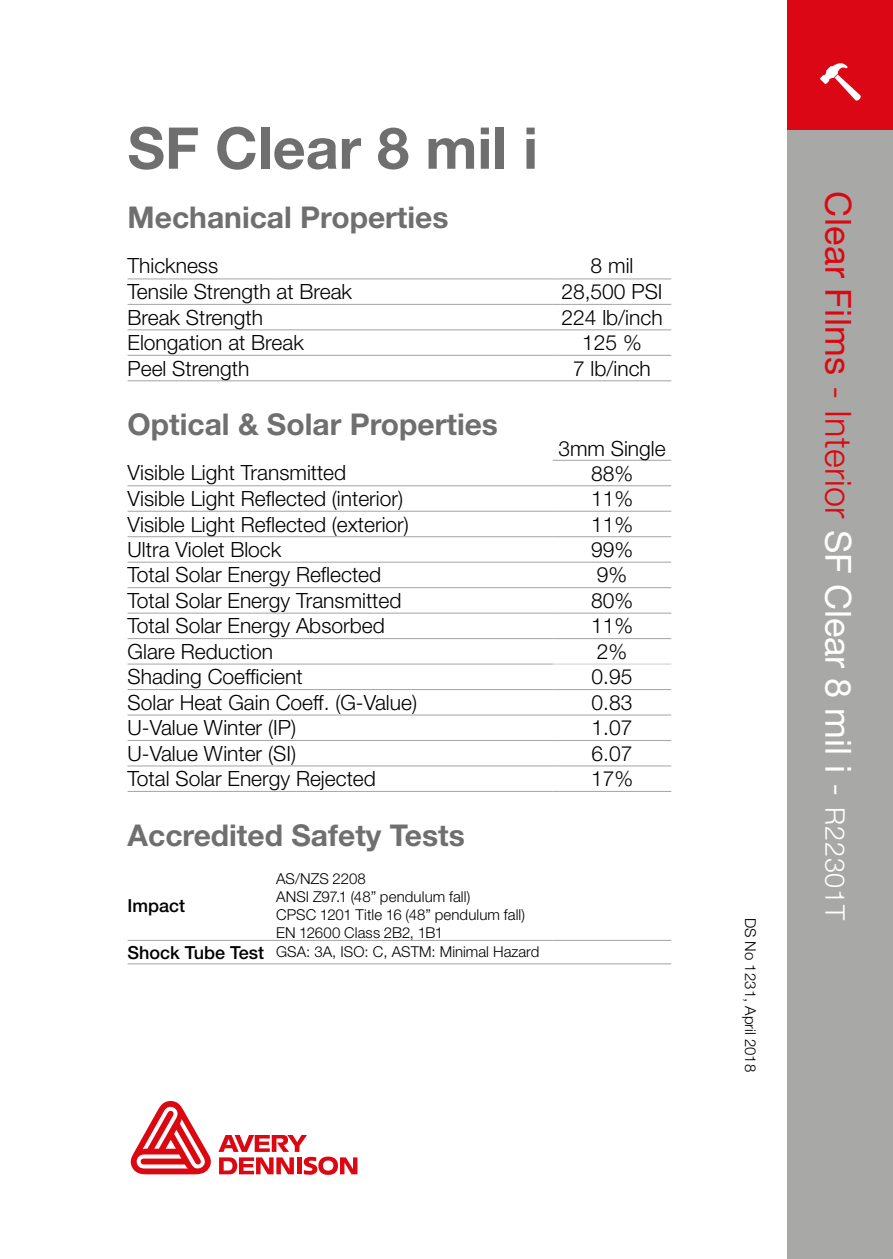
<style>
.page{position:relative;width:893px;height:1259px;background:#fff}
.page>*{position:absolute;margin:0;border:0;box-sizing:border-box;transform-origin:0 0}
.t1{font:700 57.6px "Helvetica Neue LT Std";color:#706f6f}
.t2{font:36px "Helvetica Neue LT Std";letter-spacing:.01em;color:#fff}
.t3{font:700 30px "Helvetica Neue LT Std";color:#706f6f}
.t4{font:300 21px "Helvetica Neue LT Std";color:#000}
.t5{font:500 18px "Helvetica Neue LT Std";color:#000}
.t6{font:300 15px/18px "Helvetica Neue LT Std";color:#000}
.s1{font-weight:500;font-size:18px}
.s2{color:#db0812}
.s3{font-weight:300;color:#db0812}
.s4{font-weight:300}
.s5{font-weight:300;font-size:27px}
</style>
<div class="page">
<svg style="left:131px;top:1101px;width:80px;height:73px"></svg>
<svg style="left:218px;top:1135px;width:139px;height:40px"></svg>
<div style="left:787px;top:0;width:106px;height:1259px;background:#a8a8a7"></div>
<hr style="left:128px;top:278px;width:148px;height:1px;background:#a8a8a7">
<hr style="left:276px;top:278px;width:277px;height:1px;background:#a8a8a7">
<hr style="left:553px;top:278px;width:118px;height:1px;background:#a8a8a7">
<hr style="left:128px;top:304px;width:148px;height:1px;background:#a8a8a7">
<hr style="left:276px;top:304px;width:277px;height:1px;background:#a8a8a7">
<hr style="left:128px;top:940px;width:148px;height:1px;background:#a8a8a7">
<hr style="left:128px;top:963px;width:148px;height:1px;background:#a8a8a7">
<hr style="left:553px;top:304px;width:118px;height:1px;background:#a8a8a7">
<hr style="left:553px;top:940px;width:118px;height:1px;background:#a8a8a7">
<hr style="left:553px;top:963px;width:118px;height:1px;background:#a8a8a7">
<hr style="left:128px;top:329px;width:148px;height:1px;background:#a8a8a7">
<hr style="left:276px;top:329px;width:277px;height:1px;background:#a8a8a7">
<hr style="left:553px;top:329px;width:118px;height:1px;background:#a8a8a7">
<hr style="left:128px;top:355px;width:148px;height:1px;background:#a8a8a7">
<hr style="left:276px;top:355px;width:277px;height:1px;background:#a8a8a7">
<hr style="left:128px;top:380px;width:148px;height:1px;background:#a8a8a7">
<hr style="left:276px;top:380px;width:277px;height:1px;background:#a8a8a7">
<hr style="left:553px;top:355px;width:118px;height:1px;background:#a8a8a7">
<hr style="left:553px;top:380px;width:118px;height:1px;background:#a8a8a7">
<hr style="left:553px;top:460px;width:118px;height:1px;background:#a8a8a7">
<hr style="left:128px;top:485px;width:148px;height:1px;background:#a8a8a7">
<hr style="left:276px;top:485px;width:277px;height:1px;background:#a8a8a7">
<hr style="left:553px;top:485px;width:118px;height:1px;background:#a8a8a7">
<hr style="left:128px;top:511px;width:148px;height:1px;background:#a8a8a7">
<hr style="left:276px;top:511px;width:277px;height:1px;background:#a8a8a7">
<hr style="left:553px;top:511px;width:118px;height:1px;background:#a8a8a7">
<hr style="left:128px;top:536px;width:148px;height:1px;background:#a8a8a7">
<hr style="left:276px;top:536px;width:277px;height:1px;background:#a8a8a7">
<hr style="left:553px;top:536px;width:118px;height:1px;background:#a8a8a7">
<hr style="left:128px;top:561px;width:148px;height:2px;background:#a8a8a7">
<hr style="left:276px;top:561px;width:277px;height:2px;background:#a8a8a7">
<hr style="left:553px;top:561px;width:118px;height:2px;background:#a8a8a7">
<hr style="left:128px;top:587px;width:148px;height:1px;background:#a8a8a7">
<hr style="left:276px;top:587px;width:277px;height:1px;background:#a8a8a7">
<hr style="left:553px;top:587px;width:118px;height:1px;background:#a8a8a7">
<hr style="left:128px;top:612px;width:148px;height:1px;background:#a8a8a7">
<hr style="left:276px;top:612px;width:277px;height:1px;background:#a8a8a7">
<hr style="left:553px;top:612px;width:118px;height:1px;background:#a8a8a7">
<hr style="left:128px;top:638px;width:148px;height:1px;background:#a8a8a7">
<hr style="left:276px;top:638px;width:277px;height:1px;background:#a8a8a7">
<hr style="left:553px;top:638px;width:118px;height:1px;background:#a8a8a7">
<hr style="left:128px;top:663px;width:148px;height:1px;background:#a8a8a7">
<hr style="left:276px;top:663px;width:277px;height:1px;background:#a8a8a7">
<hr style="left:128px;top:689px;width:148px;height:1px;background:#a8a8a7">
<hr style="left:276px;top:689px;width:277px;height:1px;background:#a8a8a7">
<hr style="left:553px;top:689px;width:118px;height:1px;background:#a8a8a7">
<hr style="left:128px;top:714px;width:148px;height:1px;background:#a8a8a7">
<hr style="left:276px;top:714px;width:277px;height:1px;background:#a8a8a7">
<hr style="left:553px;top:714px;width:118px;height:1px;background:#a8a8a7">
<hr style="left:128px;top:740px;width:148px;height:1px;background:#a8a8a7">
<hr style="left:276px;top:740px;width:277px;height:1px;background:#a8a8a7">
<hr style="left:553px;top:740px;width:118px;height:1px;background:#a8a8a7">
<hr style="left:128px;top:765px;width:148px;height:1px;background:#a8a8a7">
<hr style="left:276px;top:765px;width:277px;height:1px;background:#a8a8a7">
<hr style="left:128px;top:791px;width:148px;height:1px;background:#a8a8a7">
<hr style="left:276px;top:791px;width:277px;height:1px;background:#a8a8a7">
<hr style="left:276px;top:940px;width:277px;height:1px;background:#a8a8a7">
<hr style="left:276px;top:963px;width:277px;height:1px;background:#a8a8a7">
<hr style="left:553px;top:765px;width:118px;height:1px;background:#a8a8a7">
<hr style="left:553px;top:791px;width:118px;height:1px;background:#a8a8a7">
<hr style="left:553px;top:663px;width:118px;height:1px;background:#d2d2d1">
<div style="left:787px;top:0;width:106px;height:130px;background:#dc0714"></div>
<svg style="left:820px;top:63px;width:41px;height:38px"></svg>
<h1 class="t1" style="left:128px;top:113px;width:412px">SF Clear 8 mil i</h1>
<h3 class="t3" style="left:128px;top:199px;width:323px">Mechanical Properties</h3>
<p class="t4" style="left:128px;top:253px;width:92px">Thickness</p>
<p class="t4" style="left:591px;top:253px;width:44px">8 mil</p>
<p class="t4" style="left:128px;top:279px;width:226px">Tensile Strength at Break</p>
<p class="t4" style="left:561px;top:279px;width:103px">28,500 PSI</p>
<p class="t4" style="left:128px;top:304px;width:137px">Break Strength</p>
<p class="t4" style="left:561px;top:304px;width:103px">224 lb/inch</p>
<p class="t4" style="left:128px;top:330px;width:178px">Elongation at Break</p>
<p class="t4" style="left:582px;top:330px;width:61px">125 %</p>
<p class="t4" style="left:128px;top:355px;width:123px">Peel Strength</p>
<p class="t4" style="left:573px;top:355px;width:79px">7 lb/inch</p>
<h3 class="t3" style="left:128px;top:406px;width:372px">Optical &amp; Solar Properties</h3>
<p class="t4" style="left:558px;top:436px;width:109px">3mm Single</p>
<p class="t4" style="left:128px;top:460px;width:220px">Visible Light Transmitted</p>
<p class="t4" style="left:591px;top:460px;width:44px">88%</p>
<p class="t4" style="left:128px;top:486px;width:277px">Visible Light Reflected (interior)</p>
<p class="t4" style="left:591px;top:486px;width:44px">11%</p>
<p class="t4" style="left:128px;top:511px;width:283px">Visible Light Reflected (exterior)</p>
<p class="t4" style="left:591px;top:511px;width:44px">11%</p>
<p class="t4" style="left:128px;top:536px;width:155px">Ultra Violet Block</p>
<p class="t4" style="left:591px;top:536px;width:44px">99%</p>
<p class="t4" style="left:128px;top:562px;width:255px">Total Solar Energy Reflected</p>
<p class="t4" style="left:597px;top:562px;width:32px">9%</p>
<p class="t4" style="left:128px;top:587px;width:275px">Total Solar Energy Transmitted</p>
<p class="t4" style="left:591px;top:587px;width:44px">80%</p>
<p class="t4" style="left:128px;top:613px;width:259px">Total Solar Energy Absorbed</p>
<p class="t4" style="left:591px;top:613px;width:44px">11%</p>
<p class="t4" style="left:128px;top:638px;width:147px">Glare Reduction</p>
<p class="t4" style="left:597px;top:638px;width:32px">2%</p>
<p class="t4" style="left:128px;top:664px;width:177px">Shading Coefficient</p>
<p class="t4" style="left:592px;top:664px;width:42px">0.95</p>
<p class="t4" style="left:128px;top:689px;width:291px">Solar Heat Gain Coeff. (G-Value)</p>
<p class="t4" style="left:592px;top:689px;width:42px">0.83</p>
<p class="t4" style="left:128px;top:715px;width:170px">U-Value Winter (IP)</p>
<p class="t4" style="left:592px;top:715px;width:42px">1.07</p>
<p class="t4" style="left:128px;top:740px;width:170px">U-Value Winter (SI)</p>
<p class="t4" style="left:592px;top:740px;width:42px">6.07</p>
<p class="t4" style="left:128px;top:766px;width:250px">Total Solar Energy Rejected</p>
<p class="t4" style="left:591px;top:766px;width:44px">17%</p>
<h3 class="t3" style="left:128px;top:816px;width:339px">Accredited Safety Tests</h3>
<p class="t6" style="left:276px;top:869px;width:250px">AS/NZS 2208<br>ANSI Z97.1 (48” pendulum fall)<br>CPSC 1201 Title 16 (48” pendulum fall)<br>EN 12600 Class 2B2, 1B1</p>
<p class="t6" style="left:128px;top:943px;width:413px"><span class="s1">Shock Tube Test</span> GSA: 3A, ISO: C, ASTM: Minimal Hazard</p>
<p class="t5" style="left:128px;top:894px;width:59px">Impact</p>
<p class="t6" style="left:760px;top:917px;width:156px;rotate:90deg">DS No 1231, April 2018</p>
<h2 class="t2" style="left:860px;top:191px;width:730px;rotate:90deg"><span class="s2">Clear Films</span> <span class="s3">- Interior</span> SF Clear 8 mil i <span class="s4">-</span> <span class="s5">R22301T</span></h2>
</div>
